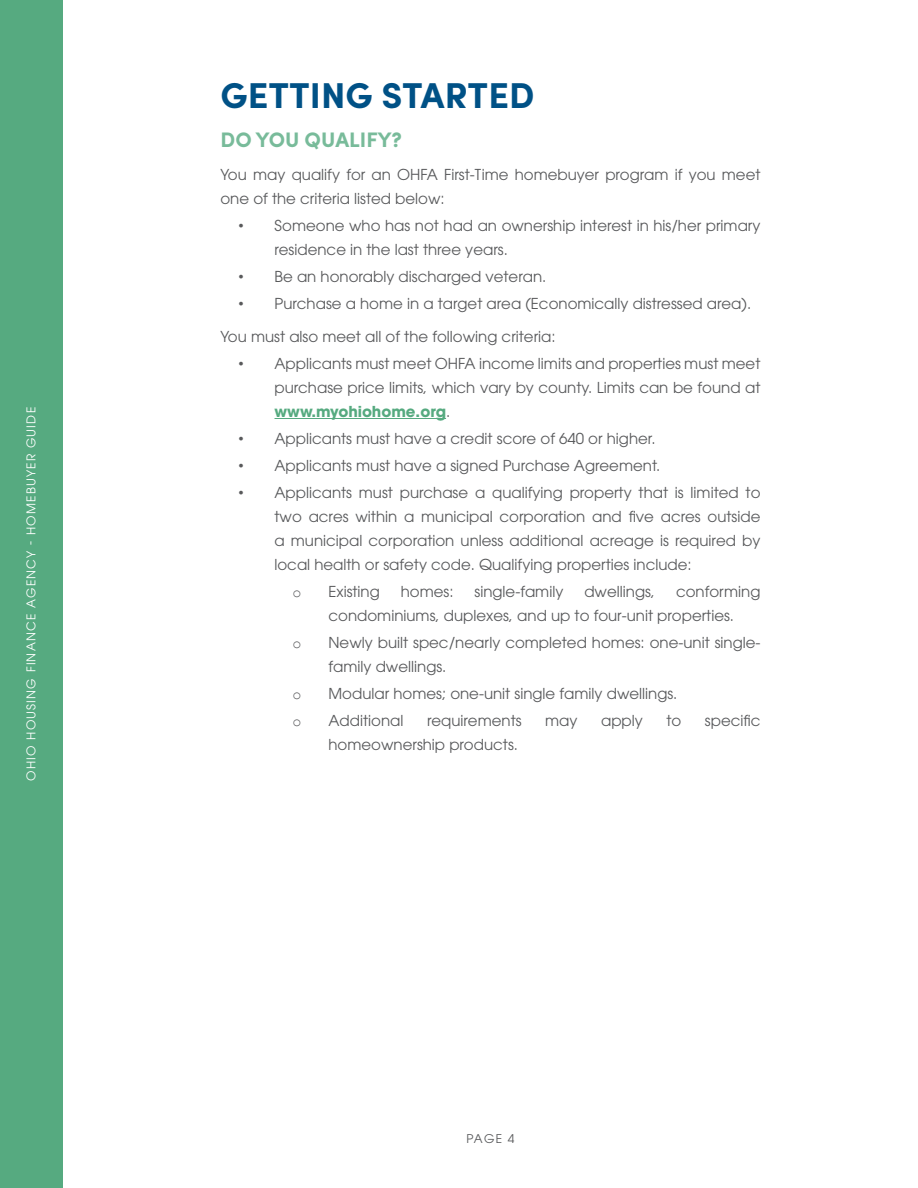
<style>
.page{position:relative;width:918px;height:1188px;background:#fff}
.page>*{position:absolute;margin:0;border:0;box-sizing:border-box;transform-origin:0 0}
.t1{font:700 36px "Sofia Pro";color:#005186}
.t2{font:700 21px "Sofia Pro";color:#78bb9a}
.t3{font:15px/24px "ITC Avant Garde Std";color:#58595b}
.t4{font:15px "Courier New";color:#58595b}
.t5{font:12px "ITC Avant Garde Std";letter-spacing:.1em;color:#fff}
.t6{font:12px "ITC Avant Garde Std";color:#58595b}
.s1{font-family:"Arial"}
.s2{font-weight:700;color:#56aa80}
</style>
<div class="page">
<div style="left:0;top:0;width:62px;height:1188px;background:#56aa80"></div>
<hr style="left:274px;top:418px;width:172px;height:1px;background:#56aa80">
<p class="t5" style="left:24px;top:781px;width:375px;rotate:-90deg">OHIO HOUSING FINANCE AGENCY - HOMEBUYER GUIDE</p>
<h1 class="t1" style="left:220px;top:68px;width:316px">GETTING STARTED</h1>
<h2 class="t2" style="left:220px;top:124px;width:183px">DO YOU QUALIFY?</h2>
<p class="t3" style="left:220px;top:162px;width:542px">You may qualify for an OHFA First-Time homebuyer program if you meet one of the criteria listed below:</p>
<p class="t3" style="left:274px;top:213px;width:488px;text-indent:-36px"><span class="s1">•</span> Someone who has not had an ownership interest in his/her primary residence in the last three years.</p>
<p class="t3" style="left:238px;top:264px;width:309px"><span class="s1">•</span> Be an honorably discharged veteran.</p>
<p class="t3" style="left:238px;top:291px;width:514px"><span class="s1">•</span> Purchase a home in a target area (Economically distressed area).</p>
<p class="t3" style="left:220px;top:324px;width:337px">You must also meet all of the following criteria:</p>
<p class="t3" style="left:274px;top:351px;width:488px;text-align:justify;text-indent:-36px"><span class="s1">•</span> Applicants must meet OHFA income limits and properties must meet purchase price limits, which vary by county. Limits can be found at <span class="s2">www.myohiohome.org</span>.</p>
<p class="t3" style="left:238px;top:426px;width:419px"><span class="s1">•</span> Applicants must have a credit score of 640 or higher.</p>
<p class="t3" style="left:238px;top:453px;width:423px"><span class="s1">•</span> Applicants must have a signed Purchase Agreement.</p>
<p class="t3" style="left:274px;top:480px;width:488px;text-align:justify;text-indent:-36px"><span class="s1">•</span> Applicants must purchase a qualifying property that is limited to two acres within a municipal corporation and five acres outside a municipal corporation unless additional acreage is required by local health or safety code. Qualifying properties include:</p>
<p class="t4" style="left:292px;top:583px;width:10px">o</p>
<p class="t3" style="left:328px;top:579px;width:53px">Existing</p>
<p class="t3" style="left:401px;top:579px;width:54px">homes:</p>
<p class="t3" style="left:475px;top:579px;width:90px">single-family</p>
<p class="t3" style="left:584px;top:579px;width:72px">dwellings,</p>
<p class="t3" style="left:328px;top:579px;width:434px;text-indent:348px">conforming condominiums, duplexes, and up to four-unit properties.</p>
<p class="t4" style="left:292px;top:634px;width:10px">o</p>
<p class="t3" style="left:328px;top:630px;width:433px">Newly built spec/nearly completed homes: one-unit single&shy;family dwellings.</p>
<p class="t4" style="left:292px;top:685px;width:10px">o</p>
<p class="t3" style="left:328px;top:681px;width:350px">Modular homes; one-unit single family dwellings.</p>
<p class="t4" style="left:292px;top:712px;width:10px">o</p>
<p class="t3" style="left:328px;top:708px;width:76px">Additional</p>
<p class="t3" style="left:427px;top:708px;width:96px">requirements</p>
<p class="t3" style="left:545px;top:708px;width:34px">may</p>
<p class="t3" style="left:601px;top:708px;width:43px">apply</p>
<p class="t3" style="left:666px;top:708px;width:16px">to</p>
<p class="t3" style="left:705px;top:708px;width:57px">specific</p>
<p class="t3" style="left:328px;top:732px;width:191px">homeownership products.</p>
<p class="t6" style="left:467px;top:1131px;width:49px">PAGE 4</p>
</div>
